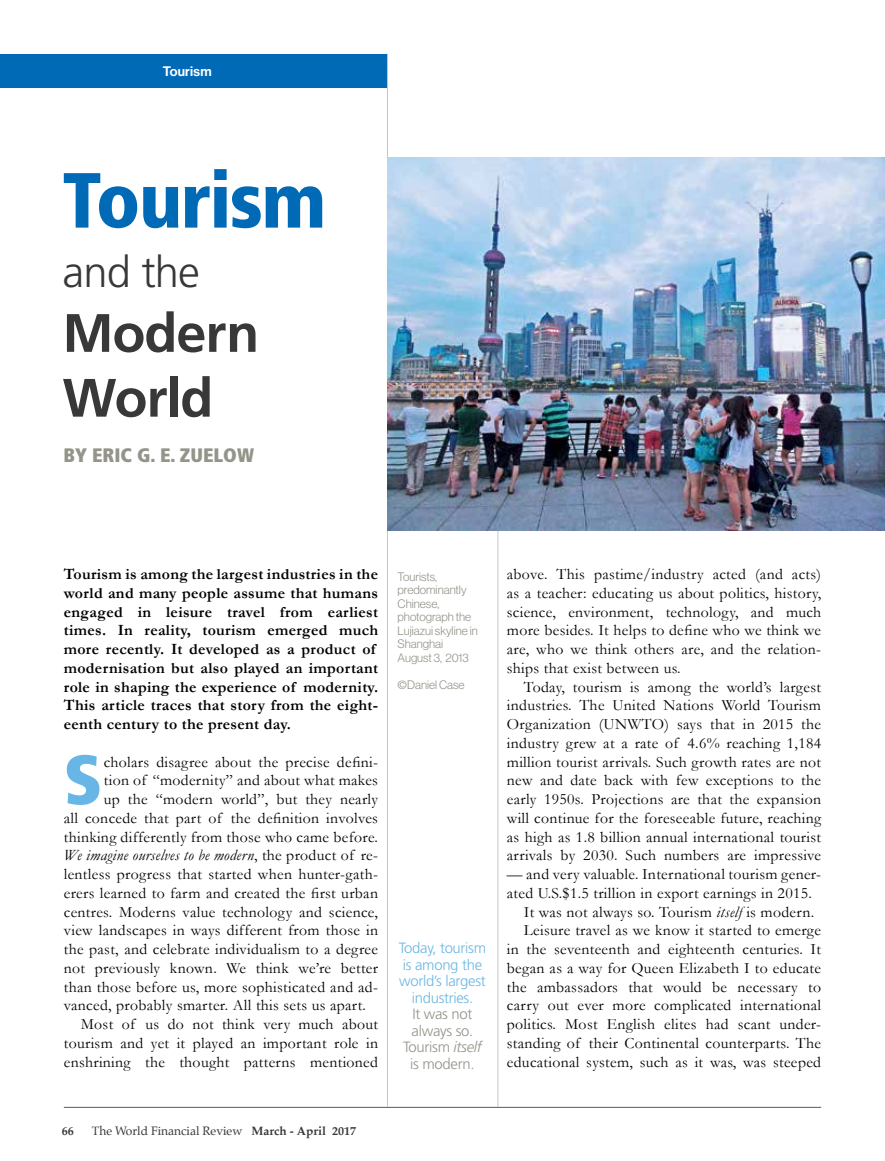
<style>
.page{position:relative;width:885px;height:1161px;background:#fff}
.page>*{position:absolute;margin:0;border:0;box-sizing:border-box;transform-origin:0 0}
.t1{font:900 condensed 78px "Frutiger";letter-spacing:-.02em;color:#006ab6}
.t2{font:900 condensed 69.45px "Frutiger";color:#68b6e5}
.t3{font:700 54px/64.8px "Frutiger";letter-spacing:-.02em;color:#383839}
.t4{font:300 43.5px "Frutiger";letter-spacing:-.02em;color:#383839}
.t5{font:900 condensed 19.5px "Frutiger";color:#94948b}
.t6{font:15.75px/18.8px "Garamond";letter-spacing:.02em;color:#000;text-align:justify}
.t7{font:700 15.75px/18.8px "Garamond";letter-spacing:.02em;color:#000}
.t8{font:italic 15.75px "Garamond";letter-spacing:.02em;color:#000}
.t9{font:300 14.85px/16.5px "Frutiger";letter-spacing:-.02em;color:#6cb7e2;text-align:center}
.t10{font:300 14.85px/16.5px "Frutiger";letter-spacing:-.02em;color:#94938a;text-align:center}
.t11{font:500 13.5px "Haas Grot Disp 65";letter-spacing:.02em;color:#fff}
.t12{font:300 12px/13.5px "Haas Grot Disp 45";color:#94948b}
.t13{font:12px "Palatino";color:#383839}
.t14{font:700 12px "Palatino";color:#383839}
.s1{font-style:normal}
.s2{font-family:"Frutiger";color:#9c9c93}
.s3{font-style:italic}
.s4{font-weight:700}
</style>
<div class="page">
<hr style="left:64px;top:1107px;width:757px;height:1px;background:#58595b">
<div style="left:0;top:54px;width:387px;height:33px;background:#006ab6"></div>
<hr style="left:497px;top:493px;width:1px;height:614px;background:#c7c8c1">
<hr style="left:387px;top:54px;width:1px;height:1053px;background:#c7c8c1">
<img style="left:387px;top:157px;width:497px;height:373px">
<p class="t11" style="left:163px;top:63px;width:50px">Tourism</p>
<h1 class="t1" style="left:63px;top:154px;width:265px">Tourism</h1>
<h3 class="t4" style="left:63px;top:247px;width:139px">and the</h3>
<h3 class="t3" style="left:63px;top:301px;width:198px">Modern<br>World</h3>
<p class="t5" style="left:64px;top:443px;width:192px">BY ERIC G. E. ZUELOW</p>
<p class="t7" style="left:64px;top:564px;width:316px">Tourism is among the largest industries in the world and many people assume that humans engaged in leisure travel from earliest times. In reality, tourism emerged much more recently. It developed as a product of modernisation but also played an important role in shaping the experience of modernity.<br>This article traces that story from the eight&shy;eenth century to the present day.</p>
<h2 class="t2" style="left:64px;top:737px;width:40px">S</h2>
<p class="t6" style="left:104px;top:752px;width:276px">cholars disagree about the precise defini-</p>
<p class="t6" style="left:104px;top:771px;width:276px">tion of “modernity” and about what makes</p>
<p class="t6" style="left:104px;top:789px;width:276px">up the “modern world”, but they nearly</p>
<p class="t6" style="left:64px;top:808px;width:316px">all concede that part of the definition involves</p>
<p class="t6" style="left:64px;top:827px;width:316px">thinking differently from those who came before.</p>
<p class="t8" style="left:64px;top:846px;width:316px">We imagine ourselves to be modern<span class="s1">, the product of re-</span></p>
<p class="t6" style="left:64px;top:864px;width:316px">lentless progress that started when hunter-gath-</p>
<p class="t6" style="left:64px;top:883px;width:316px">erers learned to farm and created the first urban</p>
<p class="t6" style="left:64px;top:902px;width:316px">centres. Moderns value technology and science,</p>
<p class="t6" style="left:64px;top:921px;width:316px">view landscapes in ways different from those in</p>
<p class="t6" style="left:64px;top:939px;width:316px">the past, and celebrate individualism to a degree</p>
<p class="t6" style="left:64px;top:958px;width:316px">not previously known. We think we’re better</p>
<p class="t6" style="left:64px;top:977px;width:316px">than those before us, more sophisticated and ad-</p>
<p class="t6" style="left:64px;top:996px;width:304px">vanced, probably smarter. All this sets us apart.</p>
<p class="t6" style="left:81px;top:1014px;width:299px">Most of us do not think very much about</p>
<p class="t6" style="left:64px;top:1033px;width:316px">tourism and yet it played an important role in</p>
<p class="t6" style="left:64px;top:1052px;width:316px">enshrining the thought patterns mentioned</p>
<p class="t12" style="left:397px;top:569px;width:82px">Tourists, predominantly<br>Chinese, photograph the<br>Lujiazui skyline in<br>Shanghai<br>August 3, 2013</p>
<p class="t12" style="left:397px;top:677px;width:69px"><span class="s2">©</span>Daniel Case</p>
<p class="t9" style="left:399px;top:940px;width:89px">Today, tourism is among the world’s largest industries.</p>
<p class="t10" style="left:403px;top:1006px;width:80px">It was not always so.<br>Tourism <span class="s3">itself </span>is modern.</p>
<p class="t6" style="left:507px;top:565px;width:316px">above. This pastime/industry acted (and acts) as a teacher: educating us about politics, history, science, environment, technology, and much more besides. It helps to define who we think we are, who we think others are, and the relation&shy;ships that exist between us.</p>
<p class="t6" style="left:507px;top:677px;width:316px;text-indent:17px">Today, tourism is among the world’s largest industries. The United Nations World Tourism Organization (UNWTO) says that in 2015 the industry grew at a rate of 4.6% reaching 1,184 million tourist arrivals. Such growth rates are not new and date back with few exceptions to the early 1950s. Projections are that the expansion will continue for the foreseeable future, reaching as high as 1.8 billion annual international tourist arrivals by 2030. Such numbers are impressive</p>
<p class="t6" style="left:507px;top:864px;width:316px">— and very valuable. International tourism gener-</p>
<p class="t6" style="left:507px;top:883px;width:306px">ated U.S.$1.5 trillion in export earnings in 2015.</p>
<p class="t6" style="left:524px;top:902px;width:292px">It was not always so. Tourism <span class="s3">itself</span> is modern.</p>
<p class="t6" style="left:524px;top:921px;width:299px">Leisure travel as we know it started to emerge</p>
<p class="t6" style="left:507px;top:939px;width:316px">in the seventeenth and eighteenth centuries. It</p>
<p class="t6" style="left:507px;top:958px;width:316px">began as a way for Queen Elizabeth I to educate</p>
<p class="t6" style="left:507px;top:977px;width:316px">the ambassadors that would be necessary to</p>
<p class="t6" style="left:507px;top:996px;width:316px">carry out ever more complicated international</p>
<p class="t6" style="left:507px;top:1014px;width:316px">politics. Most English elites had scant under-</p>
<p class="t6" style="left:507px;top:1033px;width:316px">standing of their Continental counterparts. The</p>
<p class="t6" style="left:507px;top:1052px;width:316px">educational system, such as it was, was steeped</p>
<p class="t14" style="left:62px;top:1120px;width:13px">66</p>
<p class="t13" style="left:92px;top:1120px;width:265px">The World Financial Review <span class="s4">March - April 2017</span></p>
</div>
